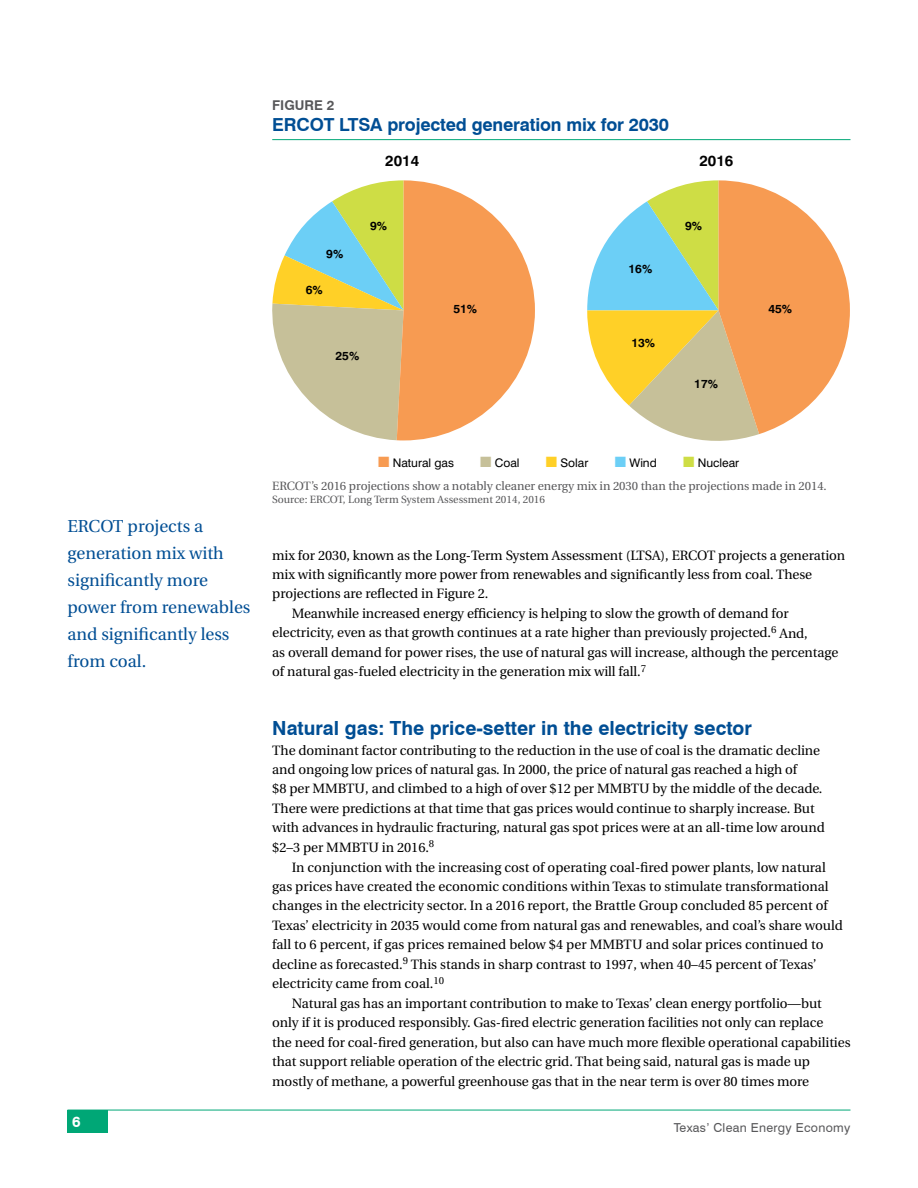
<style>
.page{position:relative;width:918px;height:1188px;background:#fff}
.page>*{position:absolute;margin:0;border:0;box-sizing:border-box;transform-origin:0 0}
.t1{font:700 19.5px "Swiss 721 BT";color:#004e94}
.t2{font:700 18px "Swiss 721 BT";letter-spacing:-.01em;color:#004e94}
.t3{font:17.25px/27px "Utopia";color:#004e94}
.t4{font:700 15px "Swiss 721 BT";color:#fff}
.t5{font:700 14.85px "Swiss 721 BT";color:#000}
.t6{font:13.5px/19.5px "Utopia";letter-spacing:-.005em;color:#000}
.t7{font:700 13.5px "Swiss 721 BT";color:#58585a}
.t8{font:12.3px "Swiss 721 BT";letter-spacing:.025em;color:#58585a}
.t9{font:12px "Utopia";letter-spacing:-.005em;color:#58585a}
.t10{font:11.85px "Swiss 721 BT";color:#000}
.t11{font:700 11.85px "Swiss 721 BT";color:#000}
.t12{font:10.5px "Utopia";color:#58585a}
.s1{color:#f79b52}
.s2{color:#c6c099}
.s3{color:#ffd027}
.s4{color:#6ccff6}
.s5{color:#cedd45}
</style>
<div class="page">
<div style="left:68px;top:1110px;width:40px;height:23px;background:#00a776"></div>
<hr style="left:68px;top:1110px;width:782px;height:1px;background:#00a776">
<svg style="left:272px;top:180px;width:263px;height:260px"></svg>
<svg style="left:587px;top:180px;width:263px;height:261px"></svg>
<hr style="left:272px;top:139px;width:578px;height:1px;background:#00a776">
<p class="t7" style="left:272px;top:97px;width:64px">FIGURE 2</p>
<h2 class="t2" style="left:272px;top:114px;width:398px">ERCOT LTSA projected generation mix for 2030</h2>
<p class="t5" style="left:385px;top:152px;width:35px">2014</p>
<p class="t5" style="left:699px;top:152px;width:35px">2016</p>
<p class="t11" style="left:326px;top:246px;width:19px">9%</p>
<p class="t11" style="left:306px;top:283px;width:19px">6%</p>
<p class="t11" style="left:370px;top:218px;width:19px">9%</p>
<p class="t11" style="left:336px;top:348px;width:25px">25%</p>
<p class="t11" style="left:453px;top:301px;width:25px">51%</p>
<p class="t11" style="left:629px;top:262px;width:25px">16%</p>
<p class="t11" style="left:631px;top:336px;width:25px">13%</p>
<p class="t11" style="left:685px;top:218px;width:19px">9%</p>
<p class="t11" style="left:694px;top:376px;width:25px">17%</p>
<p class="t11" style="left:768px;top:301px;width:25px">45%</p>
<p class="t3" style="left:68px;top:513px;width:184px">ERCOT projects a generation mix with significantly more power from renewables and significantly less from coal.</p>
<p class="t4" style="left:72px;top:1113px;width:10px">6</p>
<p class="t10" style="left:378px;top:455px;width:78px"><span class="s1">■</span> Natural gas</p>
<p class="t10" style="left:480px;top:455px;width:41px"><span class="s2">■</span> Coal</p>
<p class="t10" style="left:546px;top:455px;width:44px"><span class="s3">■</span> Solar</p>
<p class="t10" style="left:615px;top:455px;width:44px"><span class="s4">■</span> Wind</p>
<p class="t10" style="left:683px;top:455px;width:58px"><span class="s5">■</span> Nuclear</p>
<p class="t9" style="left:272px;top:479px;width:556px">ERCOT’s 2016 projections show a notably cleaner energy mix in 2030 than the projections made in 2014.</p>
<p class="t12" style="left:272px;top:494px;width:274px">Source: ERCOT, Long Term System Assessment 2014, 2016</p>
<p class="t6" style="left:272px;top:545px;width:575px">mix for 2030, known as the Long-Term System Assessment (LTSA), ERCOT projects a generation</p>
<p class="t6" style="left:272px;top:565px;width:541px">mix with significantly more power from renewables and significantly less from coal. These</p>
<p class="t6" style="left:272px;top:584px;width:218px">projections are reflected in Figure 2.</p>
<p class="t6" style="left:292px;top:604px;width:499px">Meanwhile increased energy efficiency is helping to slow the growth of demand for</p>
<p class="t6" style="left:272px;top:623px;width:537px">electricity, even as that growth continues at a rate higher than previously projected.<sup>6</sup> And,</p>
<p class="t6" style="left:272px;top:643px;width:568px">as overall demand for power rises, the use of natural gas will increase, although the percentage</p>
<p class="t6" style="left:272px;top:662px;width:375px">of natural gas-fueled electricity in the generation mix will fall.<sup>7</sup></p>
<h1 class="t1" style="left:272px;top:716px;width:481px">Natural gas: The price-setter in the electricity sector</h1>
<p class="t6" style="left:272px;top:740px;width:554px">The dominant factor contributing to the reduction in the use of coal is the dramatic decline and ongoing low prices of natural gas. In 2000, the price of natural gas reached a high of<br>$8 per MMBTU, and climbed to a high of over $12 per MMBTU by the middle of the decade.<br>There were predictions at that time that gas prices would continue to sharply increase. But with advances in hydraulic fracturing, natural gas spot prices were at an all-time low around $2–3 per MMBTU in 2016.<sup>8</sup></p>
<p class="t6" style="left:292px;top:857px;width:536px">In conjunction with the increasing cost of operating coal-fired power plants, low natural</p>
<p class="t6" style="left:272px;top:877px;width:558px">gas prices have created the economic conditions within Texas to stimulate transformational</p>
<p class="t6" style="left:272px;top:896px;width:557px">changes in the electricity sector. In a 2016 report, the Brattle Group concluded 85 percent of</p>
<p class="t6" style="left:272px;top:916px;width:572px">Texas’ electricity in 2035 would come from natural gas and renewables, and coal’s share would</p>
<p class="t6" style="left:272px;top:935px;width:553px">fall to 6 percent, if gas prices remained below $4 per MMBTU and solar prices continued to</p>
<p class="t6" style="left:272px;top:955px;width:546px">decline as forecasted.<sup>9</sup> This stands in sharp contrast to 1997, when 40–45 percent of Texas’</p>
<p class="t6" style="left:272px;top:974px;width:173px">electricity came from coal.<sup>10</sup></p>
<p class="t6" style="left:292px;top:994px;width:532px">Natural gas has an important contribution to make to Texas’ clean energy portfolio—but</p>
<p class="t6" style="left:272px;top:1013px;width:553px">only if it is produced responsibly. Gas-fired electric generation facilities not only can replace</p>
<p class="t6" style="left:272px;top:1033px;width:580px">the need for coal-fired generation, but also can have much more flexible operational capabilities</p>
<p class="t6" style="left:272px;top:1052px;width:539px">that support reliable operation of the electric grid. That being said, natural gas is made up</p>
<p class="t6" style="left:272px;top:1072px;width:538px">mostly of methane, a powerful greenhouse gas that in the near term is over 80 times more</p>
<p class="t8" style="left:674px;top:1121px;width:178px">Texas’ Clean Energy Economy</p>
</div>
